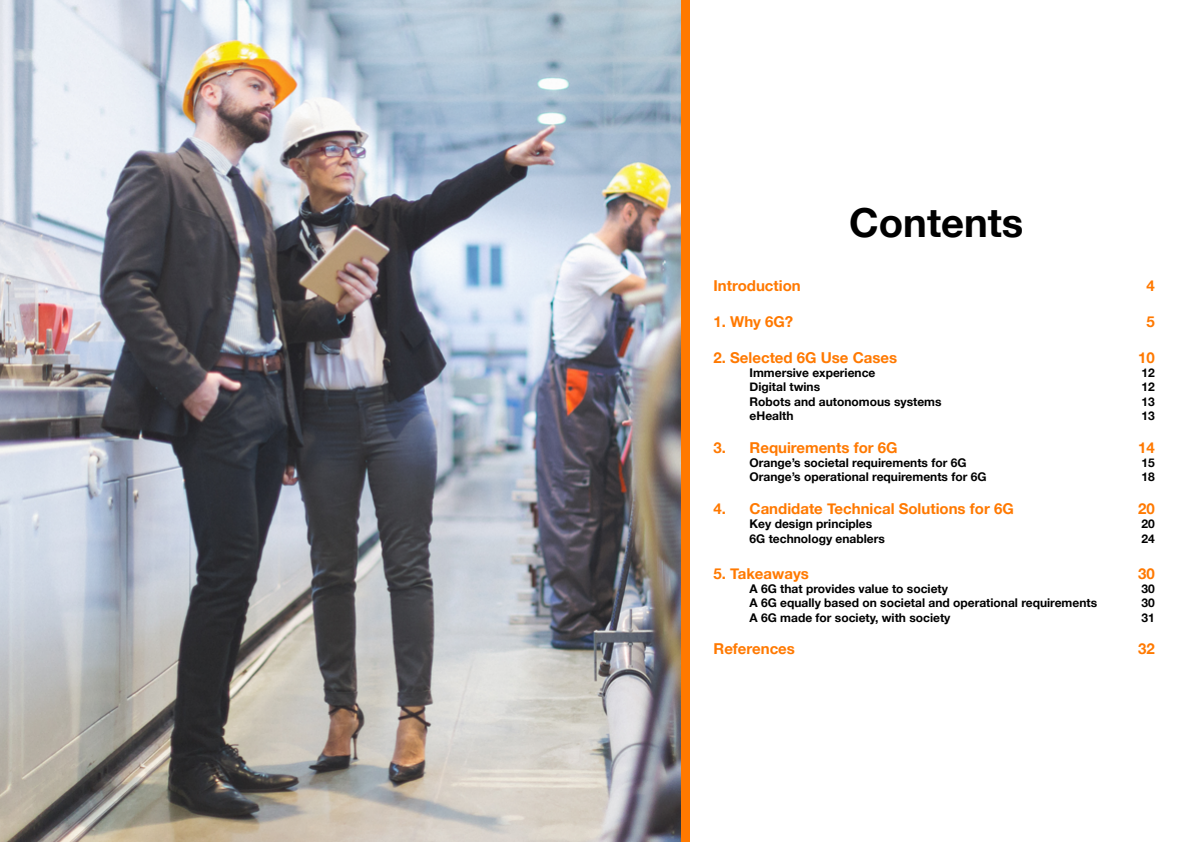
<style>
.page{position:relative;width:1191px;height:842px;background:#fff}
.page>*{position:absolute;margin:0;border:0;box-sizing:border-box;transform-origin:0 0}
.t1{font:700 40px "Helvetica Neue";color:#000}
.Titre_de_Parties{font:700 15px "Helvetica Neue";color:#ff7900}
.t2{font:700 12px "Helvetica Neue";color:#000}
</style>
<div class="page">
<img style="left:0;top:0;width:681px;height:842px">
<div style="left:681px;top:0;width:8px;height:842px;background:#ff7900"></div>
<p class="t1" style="left:849px;top:191px;width:176px">Contents</p>
<p class="Titre_de_Parties" style="left:713px;top:273px;width:89px">Introduction</p>
<p class="Titre_de_Parties" style="left:1146px;top:273px;width:10px">4</p>
<p class="Titre_de_Parties" style="left:713px;top:309px;width:81px">1. Why 6G?</p>
<p class="Titre_de_Parties" style="left:1146px;top:309px;width:10px">5</p>
<p class="Titre_de_Parties" style="left:713px;top:345px;width:185px">2. Selected 6G Use Cases</p>
<p class="Titre_de_Parties" style="left:1138px;top:345px;width:18px">10</p>
<p class="t2" style="left:749px;top:363px;width:127px">Immersive experience</p>
<p class="t2" style="left:1141px;top:363px;width:15px">12</p>
<p class="t2" style="left:749px;top:378px;width:72px">Digital twins</p>
<p class="t2" style="left:1141px;top:378px;width:15px">12</p>
<p class="t2" style="left:749px;top:392px;width:193px">Robots and autonomous systems</p>
<p class="t2" style="left:1141px;top:392px;width:15px">13</p>
<p class="t2" style="left:749px;top:407px;width:45px">eHealth</p>
<p class="t2" style="left:1141px;top:407px;width:15px">13</p>
<p class="Titre_de_Parties" style="left:713px;top:435px;width:186px">3. Requirements for 6G</p>
<p class="Titre_de_Parties" style="left:1138px;top:435px;width:18px">14</p>
<p class="t2" style="left:749px;top:453px;width:218px">Orange’s societal requirements for 6G</p>
<p class="t2" style="left:1141px;top:453px;width:15px">15</p>
<p class="t2" style="left:749px;top:468px;width:238px">Orange’s operational requirements for 6G</p>
<p class="t2" style="left:1141px;top:468px;width:15px">18</p>
<p class="Titre_de_Parties" style="left:713px;top:497px;width:302px">4. Candidate Technical Solutions for 6G</p>
<p class="Titre_de_Parties" style="left:1138px;top:497px;width:18px">20</p>
<p class="t2" style="left:749px;top:515px;width:124px">Key design principles</p>
<p class="t2" style="left:1141px;top:515px;width:15px">20</p>
<p class="t2" style="left:749px;top:529px;width:137px">6G technology enablers</p>
<p class="t2" style="left:1141px;top:529px;width:15px">24</p>
<p class="Titre_de_Parties" style="left:713px;top:561px;width:97px">5. Takeaways</p>
<p class="Titre_de_Parties" style="left:1138px;top:561px;width:18px">30</p>
<p class="t2" style="left:749px;top:579px;width:200px">A 6G that provides value to society</p>
<p class="t2" style="left:1141px;top:579px;width:15px">30</p>
<p class="t2" style="left:749px;top:594px;width:349px">A 6G equally based on societal and operational requirements</p>
<p class="t2" style="left:1141px;top:594px;width:15px">30</p>
<p class="t2" style="left:749px;top:608px;width:202px">A 6G made for society, with society</p>
<p class="t2" style="left:1141px;top:608px;width:15px">31</p>
<p class="Titre_de_Parties" style="left:713px;top:637px;width:83px">References</p>
<p class="Titre_de_Parties" style="left:1138px;top:637px;width:18px">32</p>
</div>
